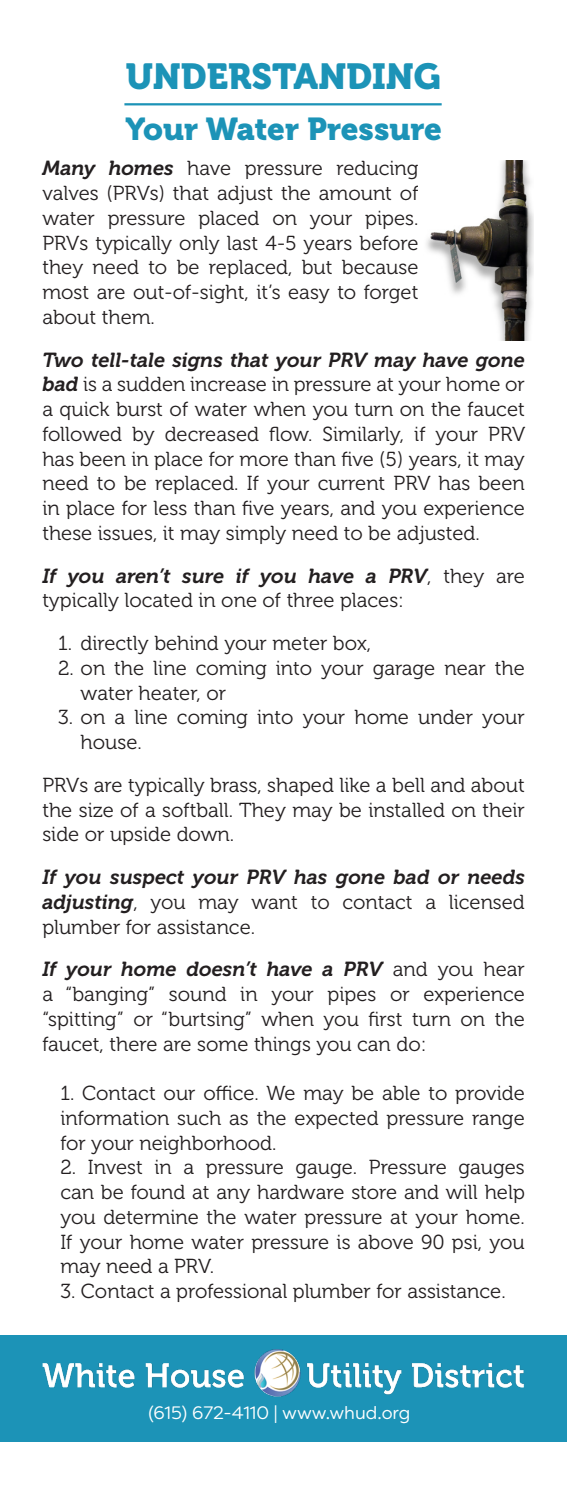
<style>
.page{position:relative;width:567px;height:1485px;background:#fff}
.page>*{position:absolute;margin:0;border:0;box-sizing:border-box;transform-origin:0 0}
.t1{font:36px "Museo 900";color:#1c93b7}
.t2{font:31.5px "Museo 900";color:#1c93b7}
.t3{font:20.25px/24.8px "Museo 300";color:#231f20;text-align:justify}
.t4{font:18px "Filson Soft";color:#fff}
.s1{font-family:"Museo 700";font-style:italic}
</style>
<div class="page">
<div style="left:0;top:1335px;width:567px;height:107px;background:#1c93b7"></div>
<img style="left:42px;top:1349px;width:482px;height:48px">
<hr style="left:124px;top:103px;width:318px;height:2px;background:#1c93b7">
<img style="left:426px;top:160px;width:107px;height:180px">
<p class="t1" style="left:126px;top:55px;width:317px">UNDERSTANDING</p>
<p class="t2" style="left:125px;top:111px;width:318px">Your Water Pressure</p>
<p class="t3" style="left:42px;top:156px;width:378px"><span class="s1">Many homes</span> have pressure reducing valves (PRVs) that adjust the amount of water pressure placed on your pipes.<br>PRVs typically only last 4-5 years before they need to be replaced, but because most are out-of-sight, it’s easy to forget about them.</p>
<p class="t3" style="left:42px;top:348px;width:485px"><span class="s1">Two tell-tale signs that your PRV may have gone bad</span> is a sudden increase in pressure at your home or a quick burst of water when you turn on the faucet followed by decreased flow. Similarly, if your PRV has been in place for more than five (5) years, it may need to be replaced. If your current PRV has been in place for less than five years, and you experience these issues, it may simply need to be adjusted.</p>
<p class="t3" style="left:42px;top:564px;width:484px"><span class="s1">If you aren’t sure if you have a PRV</span>, they are typically located in one of three places:</p>
<p class="t3" style="left:58px;top:631px;width:315px">1. directly behind your meter box,</p>
<p class="t3" style="left:81px;top:656px;width:446px;text-indent:-22px">2. on the line coming into your garage near the water heater, or</p>
<p class="t3" style="left:81px;top:705px;width:446px;text-indent:-22px">3. on a line coming into your home under your house.</p>
<p class="t3" style="left:42px;top:773px;width:484px">PRVs are typically brass, shaped like a bell and about the size of a softball. They may be installed on their side or upside down.</p>
<p class="t3" style="left:42px;top:865px;width:484px"><span class="s1">If you suspect your PRV has gone bad or needs adjusting</span>, you may want to contact a licensed plumber for assistance.</p>
<p class="t3" style="left:42px;top:957px;width:484px"><span class="s1">If your home doesn’t have a PRV</span> and you hear a “banging” sound in your pipes or experience “spitting” or “burtsing” when you first turn on the faucet, there are some things you can do:</p>
<p class="t3" style="left:60px;top:1081px;width:466px">1. Contact our office. We may be able to provide information such as the expected pressure range for your neighborhood.</p>
<p class="t3" style="left:60px;top:1155px;width:466px">2. Invest in a pressure gauge. Pressure gauges can be found at any hardware store and will help you determine the water pressure at your home.<br>If your home water pressure is above 90 psi, you may need a PRV.</p>
<p class="t3" style="left:60px;top:1279px;width:447px">3. Contact a professional plumber for assistance.</p>
<p class="t4" style="left:149px;top:1401px;width:263px">(615) 672-4110 | www.whud.org</p>
</div>
